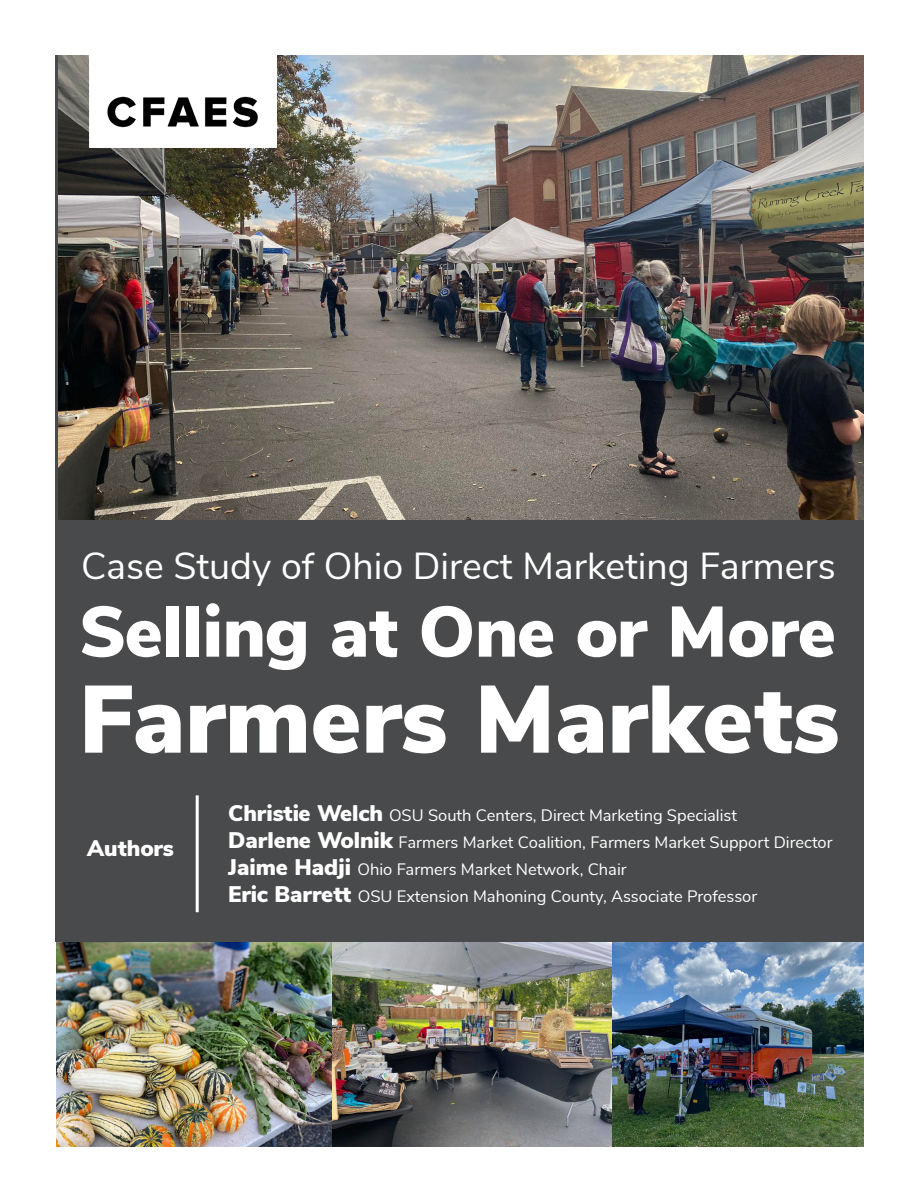
<style>
.page{position:relative;width:918px;height:1188px;background:#fff}
.page>*{position:absolute;margin:0;border:0;box-sizing:border-box;transform-origin:0 0}
.t1{font:900 95.25px "Buckeye Sans 2";color:#fff}
.t2{font:900 71.25px "Buckeye Sans 2";color:#fff}
.t3{font:37.5px "Buckeye Sans 2";color:#fff}
.t4{font:900 22.5px "Buckeye Sans 2";color:#fff}
.t5{font:16.5px "Buckeye Sans 2";color:#fff}
.s1{font-weight:900;font-size:22.5px}
</style>
<div class="page">
<img style="left:56px;top:942px;width:808px;height:205px">
<div style="left:56px;top:56px;width:808px;height:886px;background:#494a4b"></div>
<img style="left:59px;top:56px;width:805px;height:463px">
<img style="left:90px;top:56px;width:186px;height:91px">
<hr style="left:196px;top:795px;width:3px;height:117px;background:#fff">
<p class="t3" style="left:81px;top:543px;width:756px">Case Study of Ohio Direct Marketing Farmers</p>
<p class="t2" style="left:79px;top:587px;width:758px">Selling at One or More</p>
<p class="t1" style="left:79px;top:659px;width:762px">Farmers Markets</p>
<p class="t4" style="left:87px;top:834px;width:88px">Authors</p>
<p class="t5" style="left:228px;top:805px;width:510px"><span class="s1">Christie Welch</span> OSU South Centers, Direct Marketing Specialist</p>
<p class="t5" style="left:228px;top:832px;width:606px"><span class="s1">Darlene Wolnik</span> Farmers Market Coalition, Farmers Market Support Director</p>
<p class="t5" style="left:228px;top:859px;width:400px"><span class="s1">Jaime Hadji</span> Ohio Farmers Market Network, Chair</p>
<p class="t5" style="left:228px;top:886px;width:531px"><span class="s1">Eric Barrett</span> OSU Extension Mahoning County, Associate Professor</p>
</div>
